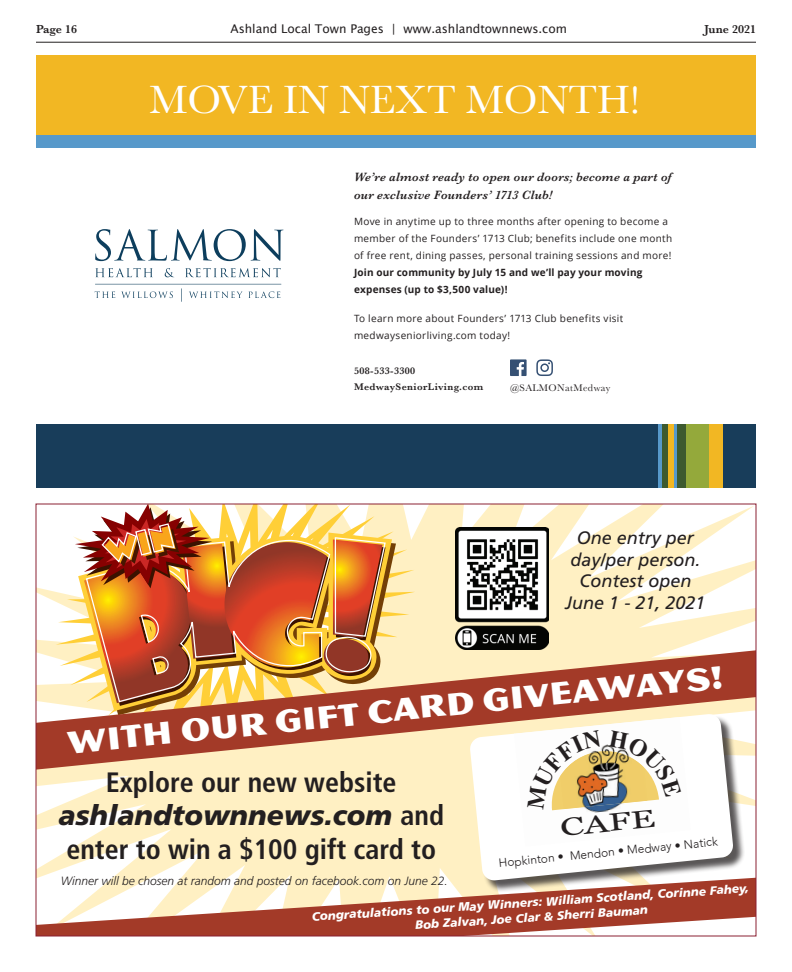
<style>
.page{position:relative;width:792px;height:972px;background:#fff}
.page>*{position:absolute;margin:0;border:0;box-sizing:border-box;transform-origin:0 0}
.t1{font:41px "Baskerville";color:#fff}
.t2{font:34px "Magnesium MVB Std";color:#fff}
.t3{font:700 condensed 28px/33.6px "Frutiger LT Std";color:#231f20;text-align:center}
.t4{font:24.7px "Georgia";color:#231f20;scale:1.5 1}
.t5{font:italic 18px/21.6px "Frutiger LT Std";color:#231f20;text-align:center}
.t6{font:italic 600 12.5px/18px "Baskerville";letter-spacing:.015em;color:#231f20}
.t7{font:italic 900 12px/15px "Frutiger LT Std";color:#fff;text-align:center}
.t8{font:italic 300 12px "Frutiger LT Std";color:#231f20}
.t9{font:12px "Lucida Grande";color:#231f20}
.t10{font:300 12px "Avenir";color:#231f20}
.t11{font:600 12px "Baskerville";color:#231f20}
.t12{font:10px/17px "Open Sans";letter-spacing:.03em;color:#231f20}
.t13{font:700 10px/17px "Open Sans";letter-spacing:.015em;color:#231f20}
.t14{font:600 10px/16px "Baskerville";letter-spacing:.04em;color:#231f20}
.t15{font:10px "Baskerville";letter-spacing:.04em;color:#231f20}
.s1{font-weight:900;font-style:italic;font-stretch:normal}
</style>
<div class="page">
<hr style="left:36px;top:42px;width:720px;height:1px;background:#231f20">
<div style="left:36px;top:424px;width:720px;height:63px;background:#183d5a"></div>
<div style="left:705px;top:424px;width:18px;height:63px;background:#f2b723"></div>
<div style="left:658px;top:424px;width:51px;height:63px;background:#5799ca"></div>
<div style="left:686px;top:424px;width:23px;height:63px;background:#94a93b"></div>
<div style="left:677px;top:424px;width:9px;height:63px;background:#3d5a2f"></div>
<div style="left:662px;top:424px;width:6px;height:63px;background:#3d5a2f"></div>
<div style="left:668px;top:424px;width:6px;height:63px;background:#f2b723"></div>
<div style="left:36px;top:55px;width:720px;height:81px;background:#f2b723"></div>
<div style="left:36px;top:136px;width:720px;height:12px;background:#5799ca"></div>
<svg style="left:95px;top:229px;width:189px;height:32px"></svg>
<svg style="left:95px;top:268px;width:58px;height:9px"></svg>
<svg style="left:165px;top:268px;width:9px;height:9px"></svg>
<svg style="left:185px;top:268px;width:96px;height:9px"></svg>
<svg style="left:95px;top:291px;width:20px;height:7px"></svg>
<svg style="left:121px;top:291px;width:52px;height:7px"></svg>
<hr style="left:95px;top:284px;width:186px;height:1px;background:#0d3e5d">
<svg style="left:189px;top:291px;width:91px;height:7px"></svg>
<svg style="left:181px;top:288px;width:1px;height:13px"></svg>
<svg style="left:510px;top:359px;width:17px;height:17px"></svg>
<svg style="left:536px;top:359px;width:17px;height:17px"></svg>
<svg style="left:38px;top:506px;width:716px;height:372px;fill:#fff0c3"></svg>
<img style="left:455px;top:528px;width:94px;height:121px">
<svg style="left:56px;top:506px;width:359px;height:144px;fill:#fff0c3"></svg>
<svg style="left:75px;top:506px;width:311px;height:144px;background:#d5834c"></svg>
<svg style="left:38px;top:650px;width:716px;height:120px;background:#ca8965"></svg>
<div style="left:472px;top:716px;width:273px;height:177px;background:#231f20;opacity:.75"></div>
<svg style="left:470px;top:714px;width:264px;height:164px"></svg>
<img style="left:515px;top:717px;width:175px;height:129px">
<svg style="left:38px;top:878px;width:716px;height:56px;fill:#a33a28"></svg>
<svg style="left:527px;top:729px;width:155px;height:107px"></svg>
<p class="t11" style="left:36px;top:21px;width:43px">Page 16</p>
<p class="t9" style="left:230px;top:22px;width:338px">Ashland Local Town Pages | www.ashlandtownnews.com</p>
<p class="t11" style="left:704px;top:21px;width:53px">June 2021</p>
<h1 class="t1" style="left:149px;top:73px;width:492px">MOVE IN NEXT MONTH!</h1>
<p class="t6" style="left:354px;top:168px;width:319px">We’re almost ready to open our doors; become a part of our exclusive Founders’ 1713 Club!</p>
<p class="t12" style="left:354px;top:212px;width:320px">Move in anytime up to three months after opening to become a member of the Founders’ 1713 Club; benefits include one month of free rent, dining passes, personal training sessions and more!</p>
<p class="t13" style="left:354px;top:263px;width:290px">Join our community by July 15 and we’ll pay your moving expenses (up to $3,500 value)!</p>
<p class="t12" style="left:354px;top:309px;width:271px">To learn more about Founders’ 1713 Club benefits visit medwayseniorliving.com today!</p>
<p class="t14" style="left:354px;top:363px;width:131px">508-533-3300<br>MedwaySeniorLiving.com</p>
<p class="t15" style="left:510px;top:382px;width:102px">@SALMONatMedway</p>
<h3 class="t5" style="left:565px;top:527px;width:142px">One entry per day/per person.<br>Contest open<br>June 1 - 21, 2021</h3>
<h2 class="t2" style="left:66px;top:724px;width:659px;rotate:-6deg">WITH OUR GIFT CARD GIVEAWAYS!</h2>
<h3 class="t3" style="left:58px;top:765px;width:387px">Explore our new website <span class="s1">ashlandtownnews.com</span> and enter to win a $100 gift card to</h3>
<h3 class="t4" style="left:559px;top:814px;width:65px;rotate:-6deg">CAFE</h3>
<p class="t10" style="left:498px;top:857px;width:222px;rotate:-6deg">Hopkinton • Mendon • Medway • Natick</p>
<p class="t8" style="left:61px;top:874px;width:388px">Winner will be chosen at random and posted on facebook.com on June 22.</p>
<p class="t7" style="left:312px;top:910px;width:439px;rotate:-4deg">Congratulations to our May Winners: William Scotland, Corinne Fahey,<br>Bob Zalvan, Joe Clar &amp; Sherri Bauman</p>
</div>
